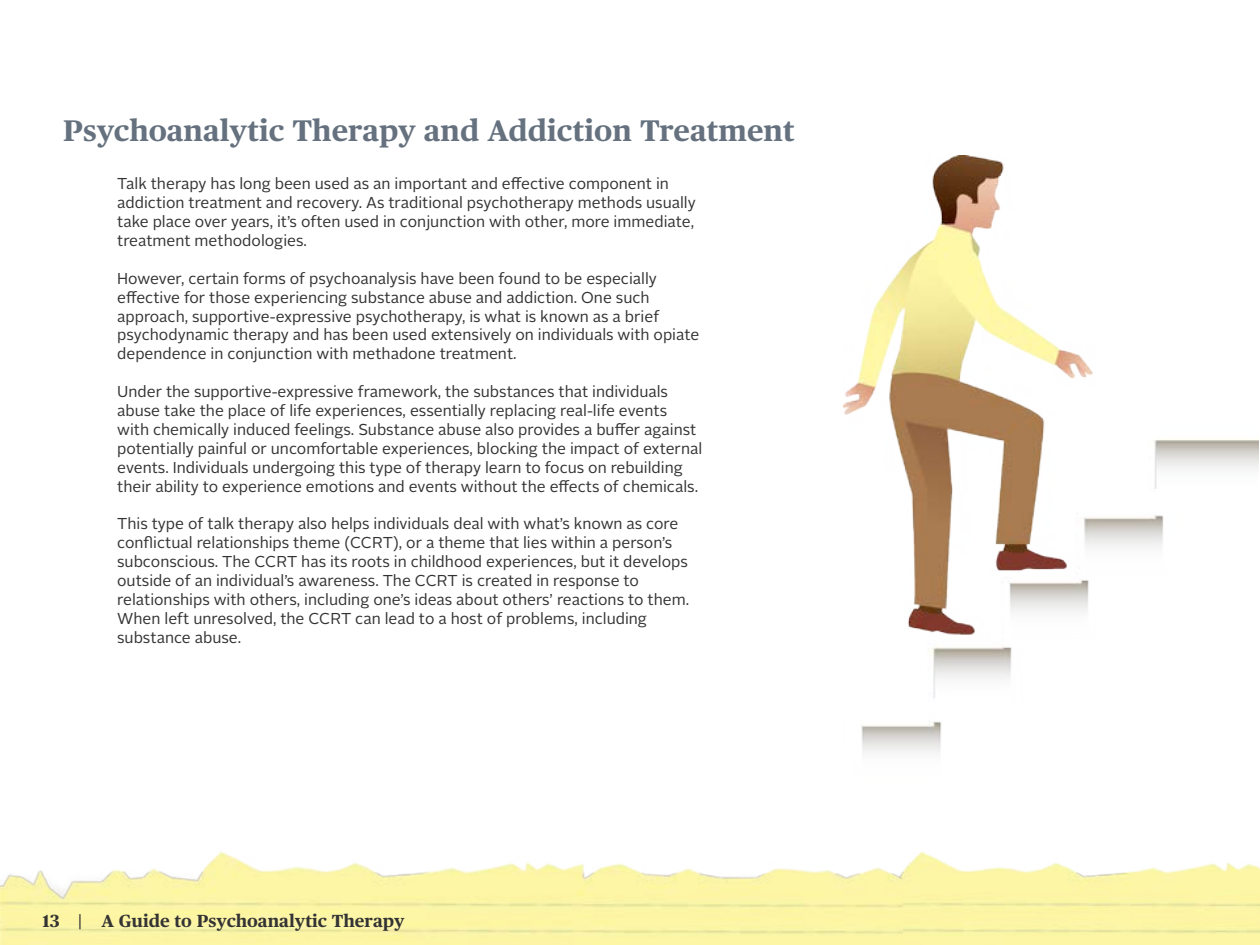
<style>
.page{position:relative;width:1260px;height:945px;background:#fff}
.page>*{position:absolute;margin:0;border:0;box-sizing:border-box;transform-origin:0 0}
.t1{font:700 29.75px "Publico Text";color:#65717e}
.t2{font:700 17.5px "Publico Text";color:#333334}
.t3{font:15.75px/18.9px "Alright Sans";color:#333334}
</style>
<div class="page">
<img style="left:904px;top:852px;width:356px;height:93px">
<img style="left:0;top:851px;width:904px;height:94px">
<img style="left:844px;top:156px;width:414px;height:598px">
<h1 class="t1" style="left:63px;top:112px;width:733px">Psychoanalytic Therapy and Addiction Treatment</h1>
<p class="t3" style="left:117px;top:175px;width:580px">Talk therapy has long been used as an important and effective component in addiction treatment and recovery. As traditional psychotherapy methods usually take place over years, it’s often used in conjunction with other, more immediate, treatment methodologies.</p>
<p class="t3" style="left:117px;top:269px;width:584px">However, certain forms of psychoanalysis have been found to be especially effective for those experiencing substance abuse and addiction. One such approach, supportive-expressive psychotherapy, is what is known as a brief psychodynamic therapy and has been used extensively on individuals with opiate dependence in conjunction with methadone treatment.</p>
<p class="t3" style="left:117px;top:383px;width:587px">Under the supportive-expressive framework, the substances that individuals abuse take the place of life experiences, essentially replacing real-life events with chemically induced feelings. Substance abuse also provides a buffer against potentially painful or uncomfortable experiences, blocking the impact of external events. Individuals undergoing this type of therapy learn to focus on rebuilding their ability to experience emotions and events without the effects of chemicals.</p>
<p class="t3" style="left:117px;top:515px;width:574px">This type of talk therapy also helps individuals deal with what’s known as core conflictual relationships theme (CCRT), or a theme that lies within a person’s subconscious. The CCRT has its roots in childhood experiences, but it develops outside of an individual’s awareness. The CCRT is created in response to relationships with others, including one’s ideas about others’ reactions to them.<br>When left unresolved, the CCRT can lead to a host of problems, including substance abuse.</p>
<p class="t2" style="left:42px;top:911px;width:363px">13 | A Guide to Psychoanalytic Therapy</p>
</div>
